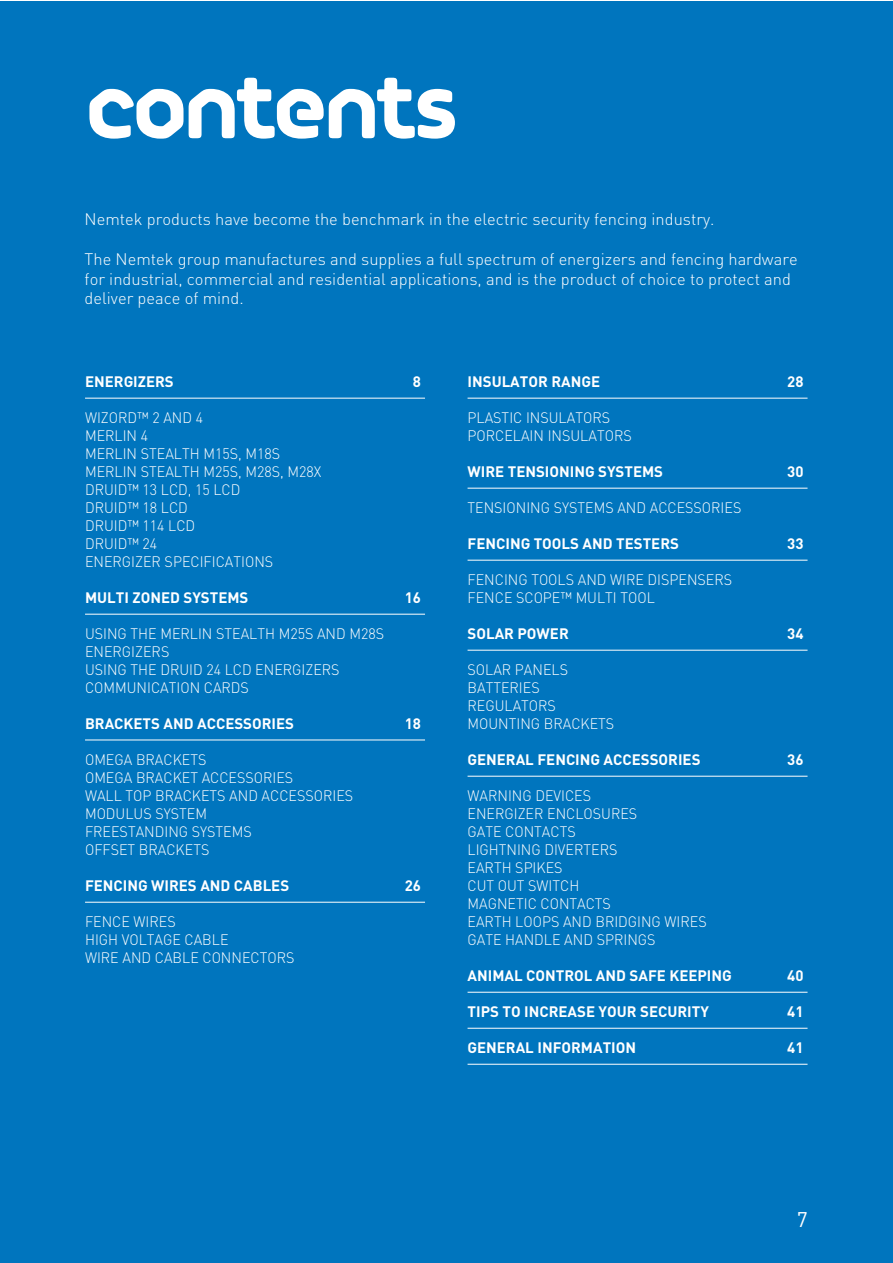
<style>
.page{position:relative;width:893px;height:1263px;background:#fff}
.page>*{position:absolute;margin:0;border:0;box-sizing:border-box;transform-origin:0 0}
.t1{font:700 97.95px "FS Alvar";letter-spacing:-.05em;color:#fff}
.t2{font:21px "DIN Pro";color:#fff}
.t3{font:300 16.5px/19.8px "DIN Pro";color:#fff}
.t4{font:300 15px/18px "DIN Pro";color:#fff;scale:.95 1}
.t5{font:700 15px "DIN Pro";color:#fff}
</style>
<div class="page">
<div style="left:0;top:1px;width:892px;height:1262px;background:#0075be"></div>
<hr style="left:85px;top:398px;width:340px;height:1px;background:#fff">
<hr style="left:85px;top:614px;width:340px;height:1px;background:#fff">
<hr style="left:85px;top:740px;width:340px;height:1px;background:#fff">
<hr style="left:85px;top:902px;width:340px;height:1px;background:#fff">
<hr style="left:468px;top:398px;width:339px;height:1px;background:#fff">
<hr style="left:468px;top:488px;width:339px;height:1px;background:#fff">
<hr style="left:468px;top:560px;width:339px;height:1px;background:#fff">
<hr style="left:468px;top:650px;width:339px;height:1px;background:#fff">
<hr style="left:468px;top:776px;width:339px;height:1px;background:#fff">
<hr style="left:468px;top:992px;width:339px;height:1px;background:#fff">
<hr style="left:468px;top:1028px;width:339px;height:1px;background:#fff">
<hr style="left:468px;top:1064px;width:339px;height:1px;background:#fff">
<h1 class="t1" style="left:85px;top:18px;width:376px">contents</h1>
<p class="t3" style="left:85px;top:209px;width:631px">Nemtek products have become the benchmark in the electric security fencing industry.</p>
<p class="t3" style="left:85px;top:248px;width:715px">The Nemtek group manufactures and supplies a full spectrum of energizers and fencing hardware for industrial, commercial and residential applications, and is the product of choice to protect and deliver peace of mind.</p>
<p class="t5" style="left:85px;top:371px;width:90px">ENERGIZERS</p>
<p class="t5" style="left:413px;top:371px;width:10px">8</p>
<p class="t4" style="left:85px;top:408px;width:250px">WIZORD™ 2 AND 4<br>MERLIN 4<br>MERLIN STEALTH M15S, M18S<br>MERLIN STEALTH M25S, M28S, M28X<br>DRUID™ 13 LCD, 15 LCD<br>DRUID™ 18 LCD<br>DRUID™ 114 LCD<br>DRUID™ 24<br>ENERGIZER SPECIFICATIONS</p>
<p class="t5" style="left:85px;top:587px;width:165px">MULTI ZONED SYSTEMS</p>
<p class="t5" style="left:405px;top:587px;width:18px">16</p>
<p class="t4" style="left:85px;top:624px;width:316px">USING THE MERLIN STEALTH M25S AND M28S<br>ENERGIZERS<br>USING THE DRUID 24 LCD ENERGIZERS<br>COMMUNICATION CARDS</p>
<p class="t5" style="left:85px;top:713px;width:211px">BRACKETS AND ACCESSORIES</p>
<p class="t5" style="left:405px;top:713px;width:18px">18</p>
<p class="t4" style="left:85px;top:750px;width:284px">OMEGA BRACKETS<br>OMEGA BRACKET ACCESSORIES<br>WALL TOP BRACKETS AND ACCESSORIES<br>MODULUS SYSTEM<br>FREESTANDING SYSTEMS<br>OFFSET BRACKETS</p>
<p class="t5" style="left:85px;top:875px;width:206px">FENCING WIRES AND CABLES</p>
<p class="t5" style="left:405px;top:875px;width:18px">26</p>
<p class="t4" style="left:85px;top:912px;width:222px">FENCE WIRES<br>HIGH VOLTAGE CABLE<br>WIRE AND CABLE CONNECTORS</p>
<p class="t5" style="left:468px;top:371px;width:134px">INSULATOR RANGE</p>
<p class="t5" style="left:787px;top:371px;width:18px">28</p>
<p class="t4" style="left:468px;top:408px;width:174px">PLASTIC INSULATORS<br>PORCELAIN INSULATORS</p>
<p class="t5" style="left:468px;top:461px;width:197px">WIRE TENSIONING SYSTEMS</p>
<p class="t5" style="left:787px;top:461px;width:18px">30</p>
<p class="t4" style="left:468px;top:498px;width:290px">TENSIONING SYSTEMS AND ACCESSORIES</p>
<p class="t5" style="left:468px;top:533px;width:213px">FENCING TOOLS AND TESTERS</p>
<p class="t5" style="left:787px;top:533px;width:18px">33</p>
<p class="t4" style="left:468px;top:570px;width:280px">FENCING TOOLS AND WIRE DISPENSERS<br>FENCE SCOPE™ MULTI TOOL</p>
<p class="t5" style="left:468px;top:623px;width:103px">SOLAR POWER</p>
<p class="t5" style="left:787px;top:623px;width:18px">34</p>
<p class="t4" style="left:468px;top:660px;width:156px">SOLAR PANELS<br>BATTERIES<br>REGULATORS<br>MOUNTING BRACKETS</p>
<p class="t5" style="left:468px;top:749px;width:234px">GENERAL FENCING ACCESSORIES</p>
<p class="t5" style="left:787px;top:749px;width:18px">36</p>
<p class="t4" style="left:468px;top:786px;width:253px">WARNING DEVICES<br>ENERGIZER ENCLOSURES<br>GATE CONTACTS<br>LIGHTNING DIVERTERS<br>EARTH SPIKES<br>CUT OUT SWITCH<br>MAGNETIC CONTACTS<br>EARTH LOOPS AND BRIDGING WIRES<br>GATE HANDLE AND SPRINGS</p>
<p class="t5" style="left:468px;top:965px;width:266px">ANIMAL CONTROL AND SAFE KEEPING</p>
<p class="t5" style="left:787px;top:965px;width:18px">40</p>
<p class="t5" style="left:468px;top:1001px;width:243px">TIPS TO INCREASE YOUR SECURITY</p>
<p class="t5" style="left:787px;top:1001px;width:18px">41</p>
<p class="t5" style="left:468px;top:1037px;width:170px">GENERAL INFORMATION</p>
<p class="t5" style="left:787px;top:1037px;width:18px">41</p>
<h2 class="t2" style="left:797px;top:1205px;width:12px">7</h2>
</div>
